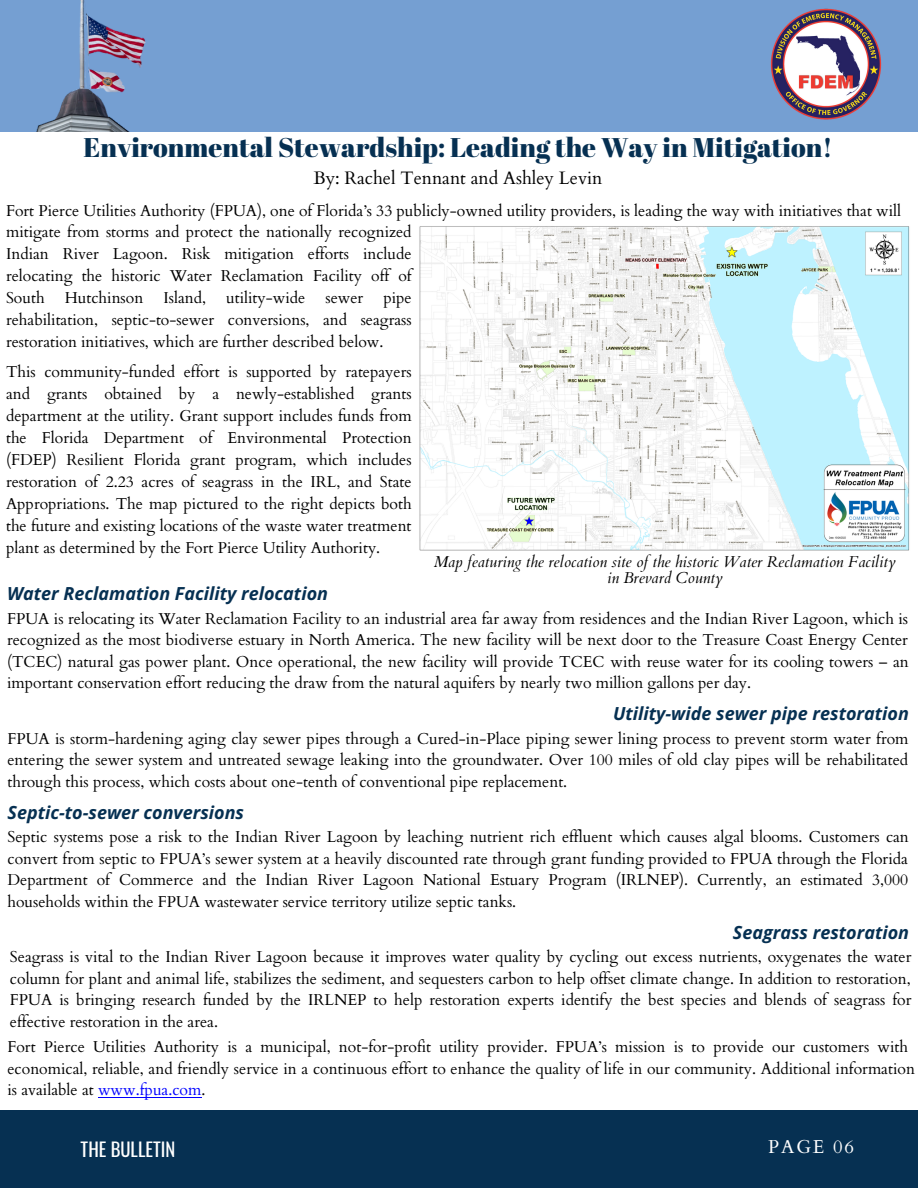
<style>
.page{position:relative;width:918px;height:1188px;background:#fff}
.page>*{position:absolute;margin:0;border:0;box-sizing:border-box;transform-origin:0 0}
.t1{font:27px "Abril Fatface";color:#063052}
.t2{font:18.75px "Cardo";letter-spacing:.1em;color:#fff}
.t3{font:18.6px "Oswald";color:#fff}
.t4{font:italic 700 18px "Open Sans";color:#063052}
.t5{font:18px "Cardo";color:#000}
.t6{font:15.75px/21.9px "Cardo";color:#000;text-align:justify}
.t7{font:italic 15.75px "Cardo";color:#000}
.s1{color:#00f}
</style>
<div class="page">
<div style="left:0;top:1110px;width:918px;height:78px;background:#063052"></div>
<div style="left:0;top:0;width:918px;height:132px;background:#759fd2"></div>
<img style="left:36px;top:0;width:110px;height:131px">
<img style="left:770px;top:8px;width:112px;height:111px">
<img style="left:419px;top:226px;width:491px;height:325px">
<hr style="left:98px;top:1097px;width:104px;height:1px;background:#00f">
<p class="t1" style="left:84px;top:129px;width:751px">Environmental Stewardship: Leading the Way in Mitigation!</p>
<p class="t6" style="left:6px;top:200px;width:897px">Fort Pierce Utilities Authority (FPUA), one of Florida’s 33 publicly-owned utility providers, is leading the way with initiatives that will</p>
<p class="t5" style="left:314px;top:166px;width:290px">By: Rachel Tennant and Ashley Levin</p>
<p class="t6" style="left:6px;top:221px;width:407px">mitigate from storms and protect the nationally recognized Indian River Lagoon. Risk mitigation efforts include relocating the historic Water Reclamation Facility off of South</p>
<p class="t6" style="left:65px;top:287px;width:80px">Hutchinson</p>
<p class="t6" style="left:163px;top:287px;width:44px">Island,</p>
<p class="t6" style="left:226px;top:287px;width:81px">utility-wide</p>
<p class="t6" style="left:325px;top:287px;width:39px">sewer</p>
<p class="t6" style="left:6px;top:287px;width:407px;text-indent:377px">pipe rehabilitation, septic-to-sewer conversions, and seagrass restoration initiatives, which are further described below.</p>
<p class="t6" style="left:6px;top:362px;width:407px">This community-funded effort is supported by ratepayers and grants obtained by a newly-established grants department at the utility. Grant support includes funds from the Florida Department of Environmental Protection (FDEP) Resilient Florida grant program, which includes restoration of 2.23 acres of seagrass in the IRL, and State Appropriations. The map pictured to the right depicts both the future and existing locations of the waste water treatment plant as determined by the Fort Pierce Utility Authority.</p>
<p class="t4" style="left:7px;top:581px;width:322px">Water Reclamation Facility relocation</p>
<p class="t7" style="left:434px;top:552px;width:463px">Map featuring the relocation site of the historic Water Reclamation Facility</p>
<p class="t7" style="left:607px;top:568px;width:117px">in Brevard County</p>
<p class="t6" style="left:7px;top:608px;width:903px;line-height:21.3px">FPUA is relocating its Water Reclamation Facility to an industrial area far away from residences and the Indian River Lagoon, which is recognized as the most biodiverse estuary in North America. The new facility will be next door to the Treasure Coast Energy Center (TCEC) natural gas power plant. Once operational, the new facility will provide TCEC with reuse water for its cooling towers – an important conservation effort reducing the draw from the natural aquifers by nearly two million gallons per day.</p>
<p class="t4" style="left:613px;top:701px;width:297px">Utility-wide sewer pipe restoration</p>
<p class="t6" style="left:7px;top:728px;width:903px;line-height:21.3px">FPUA is storm-hardening aging clay sewer pipes through a Cured-in-Place piping sewer lining process to prevent storm water from entering the sewer system and untreated sewage leaking into the groundwater. Over 100 miles of old clay pipes will be rehabilitated through this process, which costs about one-tenth of conventional pipe replacement.</p>
<p class="t4" style="left:7px;top:800px;width:238px">Septic-to-sewer conversions</p>
<p class="t6" style="left:7px;top:827px;width:903px;line-height:21.3px">Septic systems pose a risk to the Indian River Lagoon by leaching nutrient rich effluent which causes algal blooms. Customers can convert from septic to FPUA’s sewer system at a heavily discounted rate through grant funding provided to FPUA through the Florida Department of Commerce and the Indian River Lagoon National Estuary Program (IRLNEP). Currently, an estimated 3,000 households within the FPUA wastewater service territory utilize septic tanks.</p>
<p class="t4" style="left:733px;top:920px;width:178px">Seagrass restoration</p>
<p class="t6" style="left:10px;top:947px;width:903px;line-height:21.3px">Seagrass is vital to the Indian River Lagoon because it improves water quality by cycling out excess nutrients, oxygenates the water column for plant and animal life, stabilizes the sediment, and sequesters carbon to help offset climate change. In addition to restoration, FPUA is bringing research funded by the IRLNEP to help restoration experts identify the best species and blends of seagrass for effective restoration in the area.</p>
<p class="t6" style="left:8px;top:1037px;width:909px;line-height:21.3px;text-align:left">Fort Pierce Utilities Authority is a municipal, not-for-profit utility provider. FPUA’s mission is to provide our customers with economical, reliable, and friendly service in a continuous effort to enhance the quality of life in our community. Additional information is available at <span class="s1">www.fpua.com</span>.</p>
<p class="t3" style="left:81px;top:1135px;width:96px">THE BULLETIN</p>
<p class="t2" style="left:768px;top:1134px;width:87px">PAGE 06</p>
</div>
